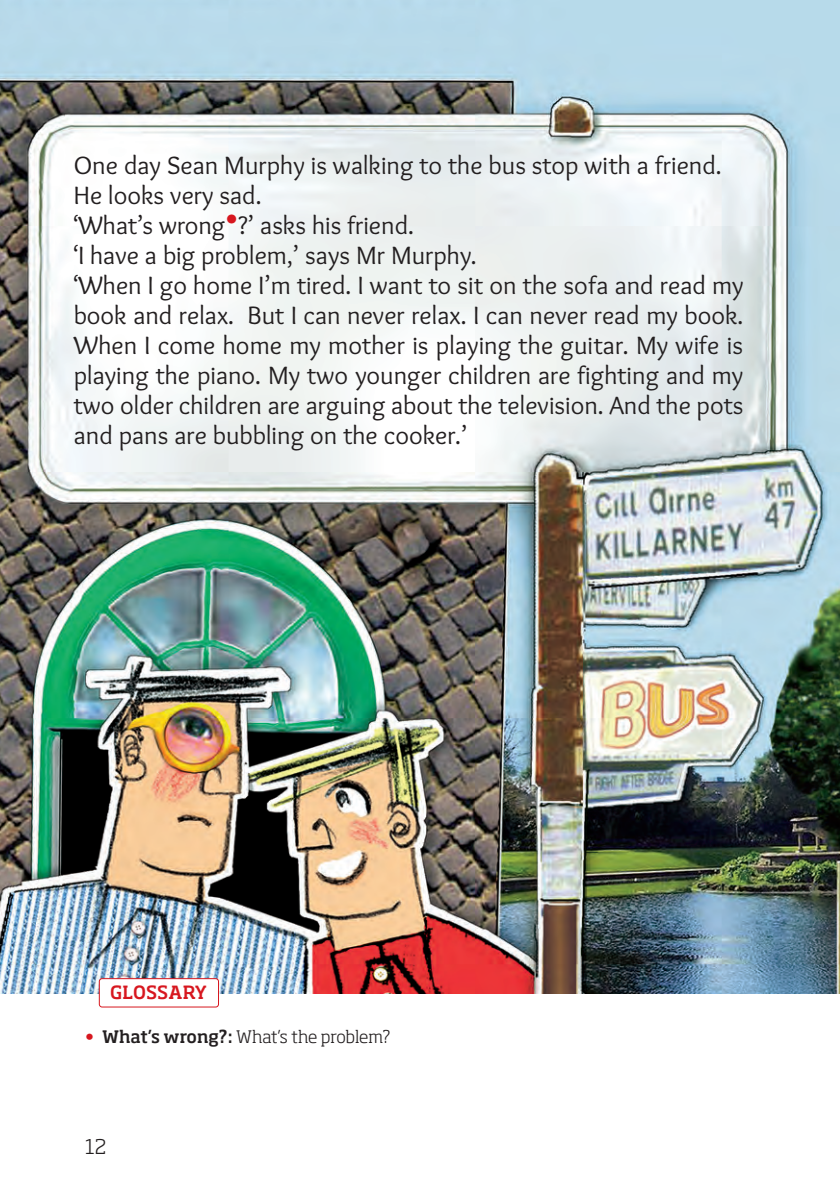
<style>
.page{position:relative;width:840px;height:1191px;background:#fff}
.page>*{position:absolute;margin:0;border:0;box-sizing:border-box;transform-origin:0 0}
.t1{font:26px/30px "Overlock";color:#231f20}
.t2{font:300 20px "Soho Std";color:#231f20}
.t3{font:500 18px "Soho Std";letter-spacing:.005em;color:#d7171f}
.t4{font:300 17px "Soho Std";letter-spacing:-.005em;color:#231f20}
.s1{font-weight:500;color:#d7171f}
.s2{font-weight:500}
</style>
<div class="page">
<img style="left:0;top:0;width:839px;height:993px">
<div style="left:99px;top:978px;width:119px;height:29px;background:#fff;border-radius:3px"></div>
<div style="left:99px;top:978px;width:120px;height:29px;border:1px solid #d7171f;border-radius:3px"></div>
<p class="t1" style="left:74px;top:151px;width:671px">One day Sean Murphy is walking to the bus stop with a friend.<br>He looks very sad.<br>‘What’s wrong<sup>•</sup>?’ asks his friend.<br>‘I have a big problem,’ says Mr Murphy.<br>‘When I go home I’m tired. I want to sit on the sofa and read my book and relax. But I can never relax. I can never read my book.<br>When I come home my mother is playing the guitar. My wife is playing the piano. My two younger children are fighting and my two older children are arguing about the television. And the pots and pans are bubbling on the cooker.’</p>
<p class="t3" style="left:110px;top:981px;width:98px">GLOSSARY</p>
<p class="t4" style="left:85px;top:1026px;width:307px"><span class="s1">•</span> <span class="s2">What’s wrong?:</span> What’s the problem?</p>
<p class="t2" style="left:85px;top:1134px;width:23px">12</p>
</div>
